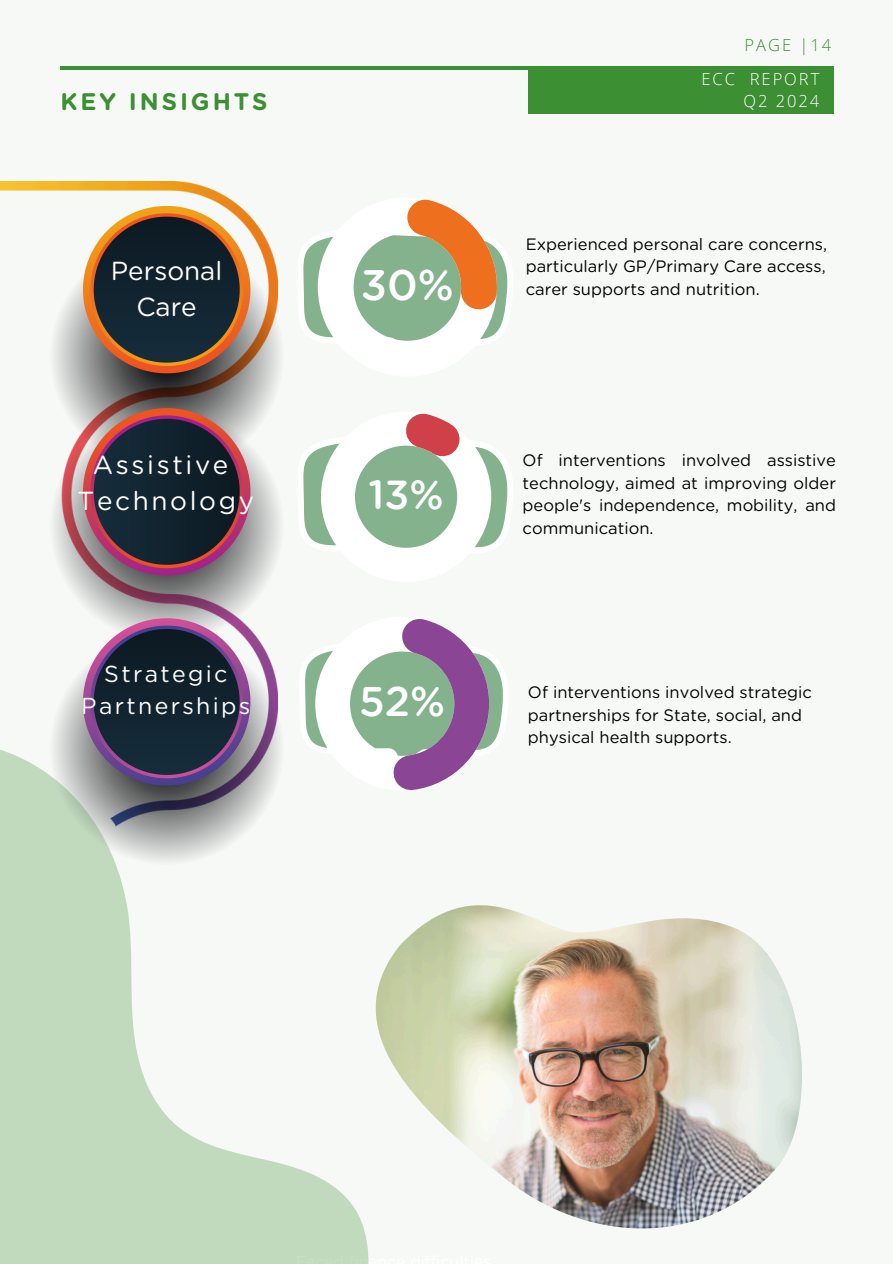
<style>
.page{position:relative;width:893px;height:1264px;background:#fff}
.page>*{position:absolute;margin:0;border:0;box-sizing:border-box;transform-origin:0 0}
.t1{font:500 42.45px "Gotham Rounded";color:#fff}
.t2{font:500 41.25px "Gotham Rounded";color:#fff}
.t3{font:500 40.35px "Gotham Rounded";color:#fff}
.t4{font:26.1px/36px "Gotham Rounded";letter-spacing:.1em;color:#fff;text-align:center}
.t5{font:26.1px/36px "Gotham Rounded";color:#fff;text-align:center}
.t6{font:700 24px "Gotham Rounded";letter-spacing:.12em;color:#3c8f33}
.t7{font:23.1px/31.5px "Gotham Rounded";letter-spacing:.1em;color:#fff;text-align:center}
.t8{font:16.5px/22.5px "Gotham Rounded";color:#000}
.t9{font:300 16.5px "Open Sans";letter-spacing:.12em;color:#fff}
.t10{font:300 16.5px "Open Sans";letter-spacing:.12em;color:#3c8f33}
</style>
<div class="page">
<div style="left:0;top:0;width:892px;height:1263px;background:#f7f9f7"></div>
<hr style="left:61px;top:66px;width:770px;height:4px;background:#3c8f33">
<div style="left:528px;top:66px;width:304px;height:47px;background:#3c8f33"></div>
<img style="left:0;top:181px;width:266px;height:58px">
<img style="left:54px;top:239px;width:226px;height:169px">
<svg style="left:83px;top:206px;width:167px;height:167px;background:#5e5145"></svg>
<img style="left:54px;top:408px;width:226px;height:223px">
<svg style="left:83px;top:408px;width:167px;height:167px;background:#52404c"></svg>
<img style="left:54px;top:631px;width:226px;height:111px">
<svg style="left:83px;top:618px;width:167px;height:124px;background:#48455a"></svg>
<svg style="left:303px;top:199px;width:205px;height:142px"></svg>
<svg style="left:303px;top:413px;width:205px;height:135px"></svg>
<svg style="left:305px;top:619px;width:198px;height:160px"></svg>
<svg style="left:0;top:742px;width:446px;height:521px"></svg>
<img style="left:376px;top:905px;width:426px;height:324px">
<h4 class="t10" style="left:744px;top:34px;width:88px">PAGE |14</h4>
<p class="t9" style="left:701px;top:67px;width:119px">ECC REPORT</p>
<p class="t6" style="left:61px;top:91px;width:208px">KEY INSIGHTS</p>
<p class="t9" style="left:743px;top:90px;width:77px">Q2 2024</p>
<h1 class="t5" style="left:111px;top:254px;width:113px">Personal<br>Care</h1>
<p class="t4" style="left:78px;top:448px;width:178px">Assistive<br>Technology</p>
<p class="t7" style="left:81px;top:659px;width:171px">Strategic<br>Partnerships</p>
<h1 class="t1" style="left:361px;top:265px;width:94px">30%</h1>
<h3 class="t3" style="left:368px;top:476px;width:77px">13%</h3>
<h2 class="t2" style="left:359px;top:682px;width:87px">52%</h2>
<p class="t8" style="left:525px;top:234px;width:303px">Experienced personal care concerns, particularly GP/Primary Care access,</p>
<p class="t8" style="left:525px;top:279px;width:235px">carer supports and nutrition.</p>
<h2 class="t8" style="left:522px;top:450px;width:315px;text-align:justify">Of interventions involved assistive technology, aimed at improving older people's independence, mobility, and communication.</h2>
<p class="t8" style="left:528px;top:682px;width:285px">Of interventions involved strategic partnerships for State, social, and physical health supports.</p>
</div>
